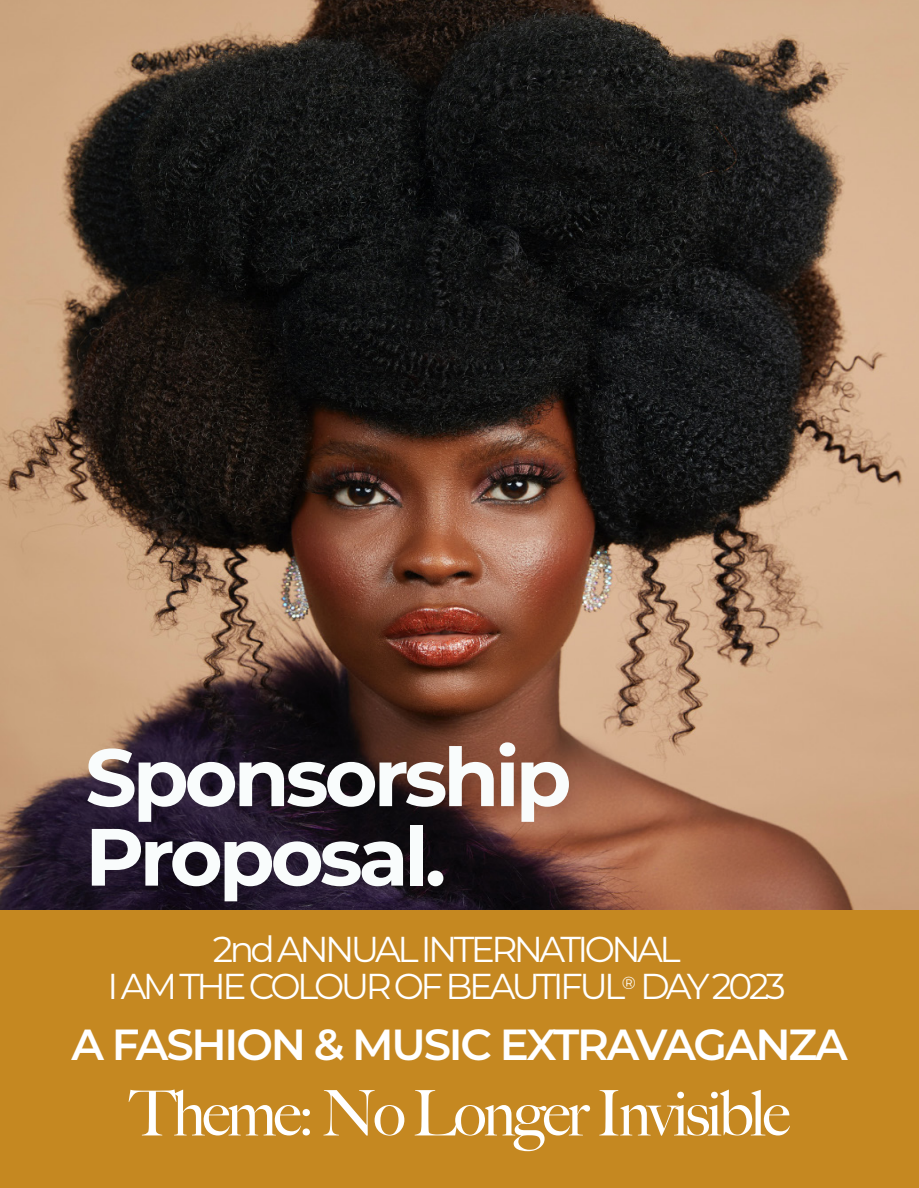
<style>
.page{position:relative;width:919px;height:1188px;background:#fff}
.page>*{position:absolute;margin:0;border:0;box-sizing:border-box;transform-origin:0 0}
.TITLE_5{font:700 81px "Montserrat";letter-spacing:-.05em;color:#f9fcfc}
.TITLE_4{font:500 63px "Big Caslon";letter-spacing:-.05em;color:#fff}
.TITLE_4-2{font:600 43.5px "Montserrat";letter-spacing:-.05em;color:#fff}
.TITLE_4-3{font:36px "Montserrat";letter-spacing:-.1em;color:#fff}
.TITLE_4-4{font:700 36px "Montserrat";letter-spacing:-.05em;color:#fff}
</style>
<div class="page">
<img style="left:0;top:0;width:918px;height:911px">
<div style="left:0;top:911px;width:918px;height:277px;background:#c58821"></div>
<p class="TITLE_5" style="left:85px;top:719px;width:488px">Sponsorship</p>
<p class="TITLE_5" style="left:85px;top:798px;width:362px">Proposal.</p>
<p class="TITLE_4-3" style="left:213px;top:924px;width:469px">2nd ANNUAL INTERNATIONAL</p>
<p class="TITLE_4-3" style="left:108px;top:962px;width:679px">I AM THE COLOUR OF BEAUTIFUL<sup>®</sup> DAY 2023</p>
<p class="TITLE_4-2" style="left:71px;top:1014px;width:777px">A FASHION &amp; MUSIC EXTRAVAGANZA</p>
<p class="TITLE_4" style="left:129px;top:1061px;width:662px">Theme: No Longer Invisible</p>
<p class="TITLE_4-4" style="left:99px;top:1037px;width:459px">thecolourofbeautiful.black</p>
</div>
